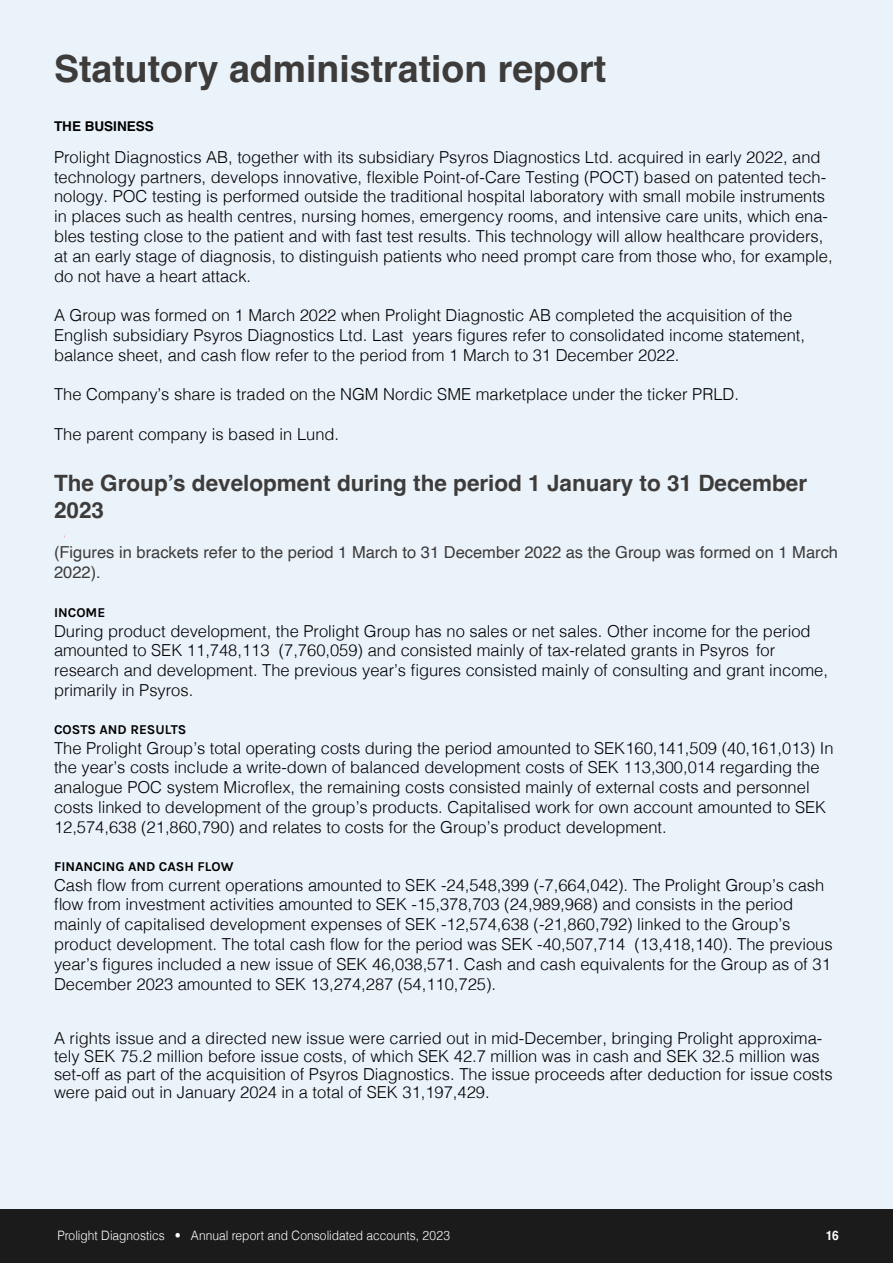
<style>
.page{position:relative;width:893px;height:1263px;background:#fff}
.page>*{position:absolute;margin:0;border:0;box-sizing:border-box;transform-origin:0 0}
.t1{font:700 37.5px "Helvetica";color:#3e3c3a}
.t2{font:700 22.5px/27px "Helvetica";color:#3e3c3a}
.t3{font:300 16.5px/19.8px "Helvetica";color:#000}
.t4{font:16.5px/19.8px "Helvetica";color:#3e3c3a}
.t5{font:700 13.5px "Karla";color:#000}
.t6{font:700 13.5px "Helvetica";color:#000}
.t7{font:300 12.9px "Helvetica";color:#fff;scale:.93 1}
.t8{font:700 12.9px "Helvetica";color:#fff;scale:.93 1}
</style>
<div class="page">
<div style="left:0;top:1209px;width:893px;height:54px;background:#1b1b1b"></div>
<div style="left:0;top:0;width:893px;height:1209px;background:#eaf2fa"></div>
<h1 class="t1" style="left:54px;top:39px;width:554px">Statutory administration report</h1>
<p class="t6" style="left:54px;top:116px;width:101px">THE BUSINESS</p>
<p class="t3" style="left:54px;top:146px;width:780px">Prolight Diagnostics AB, together with its subsidiary Psyros Diagnostics Ltd. acquired in early 2022, and technology partners, develops innovative, flexible Point-of-Care Testing (POCT) based on patented tech&shy;nology. POC testing is performed outside the traditional hospital laboratory with small mobile instruments in places such as health centres, nursing homes, emergency rooms, and intensive care units, which ena&shy;bles testing close to the patient and with fast test results. This technology will allow healthcare providers, at an early stage of diagnosis, to distinguish patients who need prompt care from those who, for example, do not have a heart attack.</p>
<p class="t3" style="left:54px;top:304px;width:752px">A Group was formed on 1 March 2022 when Prolight Diagnostic AB completed the acquisition of the<br>English subsidiary Psyros Diagnostics Ltd. Last years figures refer to consolidated income statement, balance sheet, and cash flow refer to the period from 1 March to 31 December 2022.</p>
<p class="t3" style="left:54px;top:383px;width:686px">The Company’s share is traded on the NGM Nordic SME marketplace under the ticker PRLD.</p>
<p class="t3" style="left:54px;top:423px;width:287px">The parent company is based in Lund.</p>
<h2 class="t2" style="left:54px;top:469px;width:755px">The Group’s development during the period 1 January to 31 December<br>2023</h2>
<p class="t4" style="left:54px;top:543px;width:786px">(Figures in brackets refer to the period 1 March to 31 December 2022 as the Group was formed on 1 March<br>2022).</p>
<p class="t5" style="left:54px;top:604px;width:53px">INCOME</p>
<p class="t3" style="left:54px;top:620px;width:775px">During product development, the Prolight Group has no sales or net sales. Other income for the period amounted to SEK 11,748,113 (7,760,059) and consisted mainly of tax-related grants in Psyros for research and development. The previous year’s figures consisted mainly of consulting and grant income, primarily in Psyros.</p>
<p class="t5" style="left:54px;top:721px;width:134px">COSTS AND RESULTS</p>
<p class="t3" style="left:54px;top:737px;width:781px">The Prolight Group’s total operating costs during the period amounted to SEK160,141,509 (40,161,013) In the year’s costs include a write-down of balanced development costs of SEK 113,300,014 regarding the analogue POC system Microflex, the remaining costs consisted mainly of external costs and personnel costs linked to development of the group’s products. Capitalised work for own account amounted to SEK 12,574,638 (21,860,790) and relates to costs for the Group’s product development.</p>
<p class="t5" style="left:54px;top:857px;width:181px">FINANCING AND CASH FLOW</p>
<p class="t3" style="left:54px;top:873px;width:780px">Cash flow from current operations amounted to SEK -24,548,399 (-7,664,042). The Prolight Group’s cash flow from investment activities amounted to SEK -15,378,703 (24,989,968) and consists in the period mainly of capitalised development expenses of SEK -12,574,638 (-21,860,792) linked to the Group’s product development. The total cash flow for the period was SEK -40,507,714 (13,418,140). The previous year’s figures included a new issue of SEK 46,038,571. Cash and cash equivalents for the Group as of 31<br>December 2023 amounted to SEK 13,274,287 (54,110,725).</p>
<p class="t3" style="left:54px;top:1027px;width:780px;line-height:18px">A rights issue and a directed new issue were carried out in mid-December, bringing Prolight approxima&shy;tely SEK 75.2 million before issue costs, of which SEK 42.7 million was in cash and SEK 32.5 million was set-off as part of the acquisition of Psyros Diagnostics. The issue proceeds after deduction for issue costs were paid out in January 2024 in a total of SEK 31,197,429.</p>
<p class="t7" style="left:57px;top:1225px;width:424px">Prolight Diagnostics • Annual report and Consolidated accounts, 2023</p>
<p class="t8" style="left:826px;top:1225px;width:16px">16</p>
</div>
